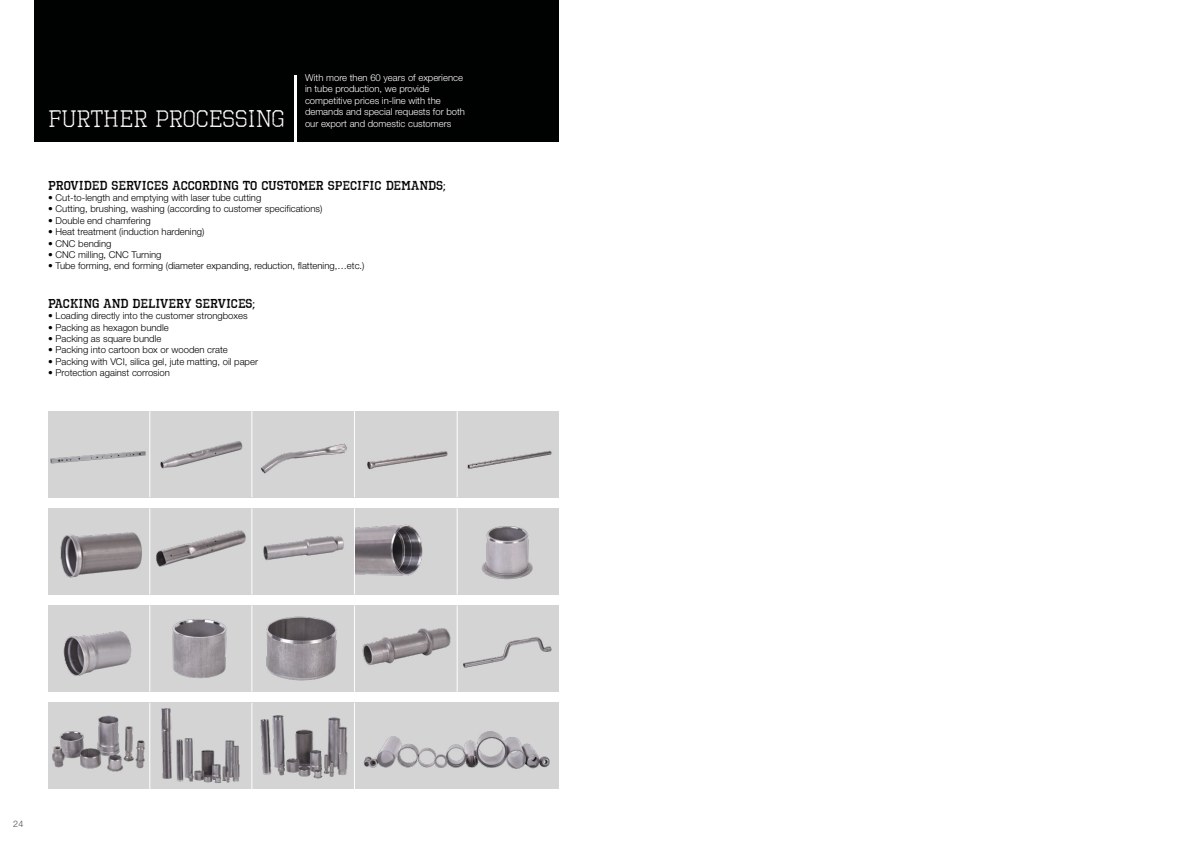
<style>
.page{position:relative;width:1191px;height:842px;background:#fff}
.page>*{position:absolute;margin:0;border:0;box-sizing:border-box;transform-origin:0 0}
.t1{font:24px "Octin Vintage B Rg";color:#fff}
.t2{font:700 13px "Octin Vintage B Rg";color:#000}
.t3{font:300 9.5px "Helvetica Neue LT Pro";color:#000}
.t4{font:300 9.5px/11.4px "Helvetica Neue LT Pro";color:#fff}
.t5{font:300 9px "Helvetica Neue LT Pro";color:#4d4d4f}
</style>
<div class="page">
<div style="left:34px;top:0;width:524px;height:141px;background:#000101"></div>
<div style="left:48px;top:703px;width:510px;height:86px;background:#d4d4d5"></div>
<hr style="left:149px;top:703px;width:1px;height:86px;background:#fff">
<hr style="left:251px;top:703px;width:1px;height:86px;background:#fff">
<hr style="left:354px;top:703px;width:1px;height:86px;background:#fff">
<div style="left:48px;top:411px;width:510px;height:86px;background:#d4d4d5"></div>
<hr style="left:149px;top:411px;width:1px;height:86px;background:#fff">
<hr style="left:251px;top:411px;width:1px;height:86px;background:#fff">
<hr style="left:354px;top:411px;width:1px;height:86px;background:#fff">
<hr style="left:457px;top:411px;width:1px;height:86px;background:#fff">
<div style="left:48px;top:508px;width:510px;height:87px;background:#d4d4d5"></div>
<hr style="left:149px;top:508px;width:1px;height:86px;background:#fff">
<hr style="left:251px;top:508px;width:1px;height:86px;background:#fff">
<hr style="left:354px;top:508px;width:1px;height:86px;background:#fff">
<div style="left:48px;top:606px;width:510px;height:86px;background:#d4d4d5"></div>
<img style="left:50px;top:424px;width:100px;height:62px">
<img style="left:160px;top:441px;width:83px;height:28px">
<img style="left:60px;top:532px;width:91px;height:50px">
<img style="left:146px;top:511px;width:107px;height:70px">
<img style="left:249px;top:510px;width:95px;height:70px">
<img style="left:355px;top:497px;width:83px;height:79px">
<img style="left:437px;top:502px;width:122px;height:93px">
<img style="left:260px;top:443px;width:87px;height:31px">
<img style="left:367px;top:451px;width:81px;height:19px">
<img style="left:467px;top:450px;width:85px;height:19px">
<img style="left:63px;top:631px;width:69px;height:45px">
<img style="left:135px;top:605px;width:99px;height:87px">
<img style="left:234px;top:589px;width:121px;height:103px">
<img style="left:339px;top:595px;width:131px;height:97px">
<img style="left:52px;top:705px;width:99px;height:73px">
<img style="left:161px;top:708px;width:79px;height:75px">
<img style="left:251px;top:707px;width:97px;height:77px">
<img style="left:363px;top:731px;width:187px;height:38px">
<img style="left:460px;top:625px;width:92px;height:51px">
<hr style="left:294px;top:75px;width:2px;height:74px;background:#fff">
<h1 class="t1" style="left:48px;top:105px;width:238px">FURTHER PROCESSING</h1>
<p class="t4" style="left:305px;top:72px;width:161px">With more then 60 years of experience in tube production, we provide competitive prices in-line with the demands and special requests for both our export and domestic customers</p>
<h2 class="t2" style="left:48px;top:178px;width:399px">PROVIDED SERVICES ACCORDING TO CUSTOMER SPECIFIC DEMANDS;</h2>
<p class="t3" style="left:48px;top:192px;width:215px">• Cut-to-length and emptying with laser tube cutting</p>
<p class="t3" style="left:48px;top:203px;width:276px">• Cutting, brushing, washing (according to customer specifications)</p>
<p class="t3" style="left:48px;top:215px;width:104px">• Double end chamfering</p>
<p class="t3" style="left:48px;top:226px;width:158px">• Heat treatment (induction hardening)</p>
<p class="t3" style="left:48px;top:237px;width:65px">• CNC bending</p>
<p class="t3" style="left:48px;top:249px;width:115px">• CNC milling, CNC Turning</p>
<p class="t3" style="left:48px;top:260px;width:318px">• Tube forming, end forming (diameter expanding, reduction, flattening,…etc.)</p>
<h2 class="t2" style="left:48px;top:296px;width:208px">PACKING AND DELIVERY SERVICES;</h2>
<p class="t3" style="left:48px;top:310px;width:201px">• Loading directly into the customer strongboxes</p>
<p class="t3" style="left:48px;top:321px;width:122px">• Packing as hexagon bundle</p>
<p class="t3" style="left:48px;top:333px;width:115px">• Packing as square bundle</p>
<p class="t3" style="left:48px;top:344px;width:181px">• Packing into cartoon box or wooden crate</p>
<p class="t3" style="left:48px;top:356px;width:211px">• Packing with VCI, silica gel, jute matting, oil paper</p>
<p class="t3" style="left:48px;top:367px;width:123px">• Protection against corrosion</p>
<p class="t5" style="left:13px;top:819px;width:12px">24</p>
</div>
